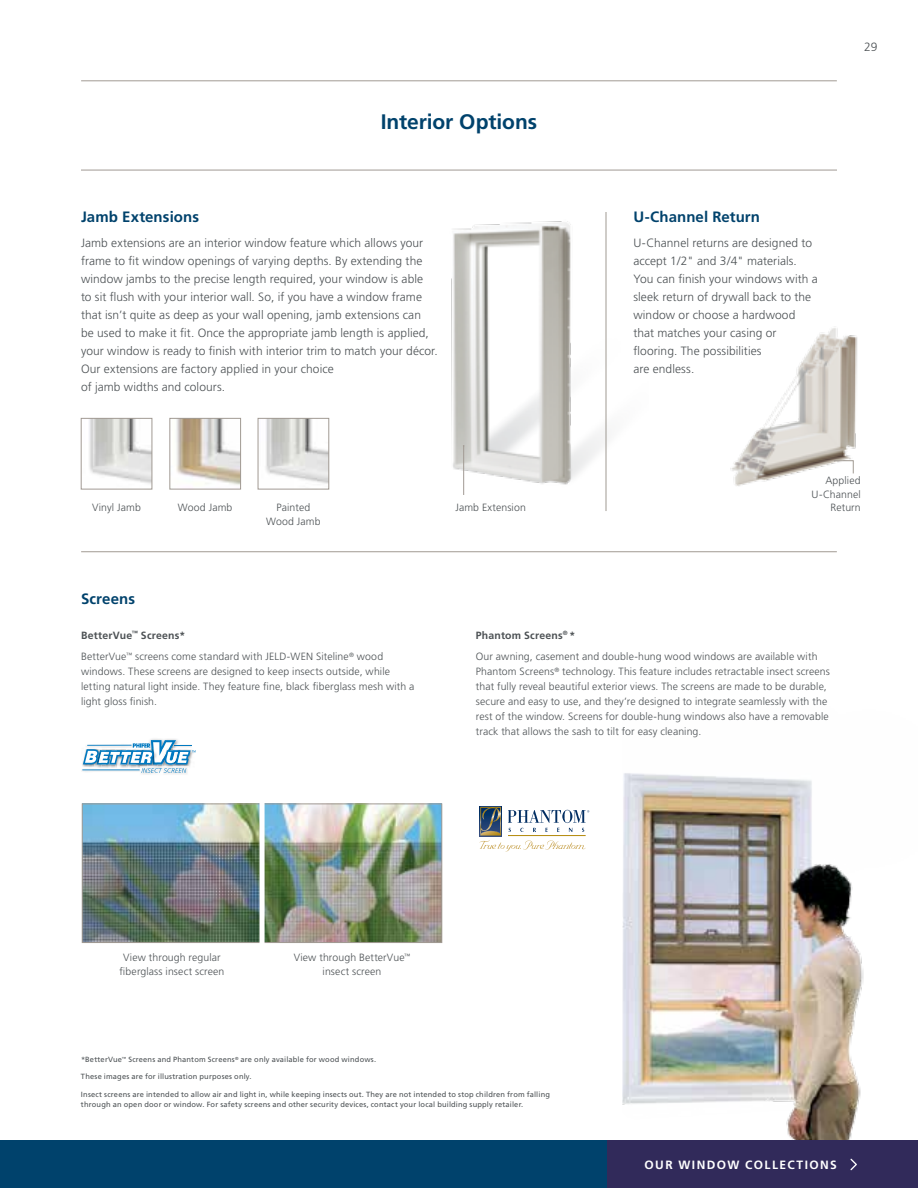
<style>
.page{position:relative;width:918px;height:1188px;background:#fff}
.page>*{position:absolute;margin:0;border:0;box-sizing:border-box;transform-origin:0 0}
.t1{font:700 21px "Frutiger";letter-spacing:-.005em;color:#00426c}
.t2{font:700 15px "Frutiger";letter-spacing:.005em;color:#00426c}
.t3{font:300 12px/18px "Frutiger";letter-spacing:.005em;color:#4c5154}
.t4{font:700 12px "Frutiger";letter-spacing:.12em;color:#fff}
.t5{font:300 10.5px/15px "Frutiger";letter-spacing:.01em;color:#4c5154}
.t6{font:7.5px/10.5px "Frutiger";letter-spacing:.02em;color:#4c5154}
.s1{font-weight:700}
</style>
<div class="page">
<img style="left:622px;top:773px;width:296px;height:368px">
<hr style="left:81px;top:170px;width:756px;height:1px;background:#a19a93">
<hr style="left:81px;top:81px;width:756px;height:1px;background:#a19a93">
<hr style="left:82px;top:769px;width:58px;height:1px;background:#0079c1">
<svg style="left:83px;top:740px;width:113px;height:33px"></svg>
<div style="left:480px;top:806px;width:22px;height:30px;background:#234573"></div>
<svg style="left:480px;top:807px;width:109px;height:45px"></svg>
<hr style="left:81px;top:551px;width:756px;height:1px;background:#a19a93">
<hr style="left:606px;top:212px;width:1px;height:299px;background:#a19a93">
<img style="left:730px;top:328px;width:128px;height:158px">
<svg style="left:834px;top:460px;width:20px;height:14px"></svg>
<img style="left:451px;top:212px;width:156px;height:281px">
<hr style="left:463px;top:446px;width:1px;height:49px;background:#a19a93">
<img style="left:84px;top:806px;width:356px;height:135px">
<div style="left:82px;top:804px;width:180px;height:139px;border:1px solid #a19a93"></div>
<div style="left:262px;top:804px;width:180px;height:139px;border:1px solid #a19a93"></div>
<div style="left:259px;top:769px;width:6px;height:191px;background:#fff"></div>
<div style="left:0;top:1141px;width:918px;height:47px;background:#00426c"></div>
<div style="left:608px;top:1141px;width:310px;height:47px;background:#312a5a"></div>
<svg style="left:850px;top:1159px;width:7px;height:11px"></svg>
<img style="left:89px;top:420px;width:61px;height:64px">
<div style="left:81px;top:418px;width:71px;height:71px;border:1px solid #a19a93"></div>
<img style="left:265px;top:420px;width:62px;height:64px">
<div style="left:258px;top:418px;width:71px;height:71px;border:1px solid #a19a93"></div>
<img style="left:176px;top:420px;width:63px;height:65px">
<div style="left:170px;top:418px;width:71px;height:71px;border:1px solid #a19a93"></div>
<h1 class="t1" style="left:381px;top:110px;width:158px">Interior Options</h1>
<h2 class="t2" style="left:81px;top:208px;width:120px">Jamb Extensions</h2>
<p class="t3" style="left:81px;top:234px;width:358px">Jamb extensions are an interior window feature which allows your frame to fit window openings of varying depths. By extending the window jambs to the precise length required, your window is able<br>to sit flush with your interior wall. So, if you have a window frame that isn’t quite as deep as your wall opening, jamb extensions can<br>be used to make it fit. Once the appropriate jamb length is applied, your window is ready to finish with interior trim to match your décor.<br>Our extensions are factory applied in your choice<br>of jamb widths and colours.</p>
<p class="t3" style="left:864px;top:38px;width:15px">29</p>
<h2 class="t2" style="left:633px;top:208px;width:128px">U-Channel Return</h2>
<p class="t3" style="left:633px;top:234px;width:186px">U-Channel returns are designed to accept 1/2" and 3/4" materials.<br>You can finish your windows with a sleek return of drywall back to the window or choose a hardwood that matches your casing or flooring. The possibilities<br>are endless.</p>
<p class="t5" style="left:812px;top:474px;width:51px;line-height:13.5px;text-align:right">Applied<br>U-Channel</p>
<p class="t5" style="left:92px;top:500px;width:50px">Vinyl Jamb</p>
<p class="t5" style="left:266px;top:501px;width:56px;line-height:13.5px;text-align:center">Painted<br>Wood Jamb</p>
<p class="t5" style="left:178px;top:500px;width:56px">Wood Jamb</p>
<p class="t5" style="left:455px;top:500px;width:72px">Jamb Extension</p>
<p class="t5" style="left:830px;top:500px;width:32px">Return</p>
<h2 class="t2" style="left:81px;top:590px;width:56px">Screens</h2>
<p class="t5" style="left:81px;top:624px;width:304px;line-height:21.8px"><span class="s1">BetterVue</span><sup>™</sup> <span class="s1">Screens*<br></span>BetterVue<sup>™</sup> screens come standard with JELD-WEN Siteline<sup>®</sup> wood</p>
<p class="t5" style="left:81px;top:664px;width:335px">windows. These screens are designed to keep insects outside, while letting natural light inside. They feature fine, black fiberglass mesh with a light gloss finish.</p>
<p class="t5" style="left:476px;top:624px;width:343px;line-height:21.8px"><span class="s1">Phantom Screens</span><sup>®</sup> <span class="s1">*<br></span>Our awning, casement and double-hung wood windows are available with</p>
<p class="t5" style="left:476px;top:664px;width:356px">Phantom Screens<sup>®</sup> technology. This feature includes retractable insect screens that fully reveal beautiful exterior views. The screens are made to be durable, secure and easy to use, and they’re designed to integrate seamlessly with the rest of the window. Screens for double-hung windows also have a removable track that allows the sash to tilt for easy cleaning.</p>
<p class="t5" style="left:120px;top:951px;width:106px;line-height:13.5px;text-align:center">View through regular fiberglass insect screen</p>
<p class="t5" style="left:294px;top:951px;width:118px;line-height:13.5px;text-align:center">View through BetterVue<sup>™ </sup>insect screen</p>
<p class="t6" style="left:81px;top:1054px;width:297px">*BetterVue<sup>™</sup> Screens and Phantom Screens<sup>®</sup> are only available for wood windows.</p>
<p class="t6" style="left:81px;top:1071px;width:172px">These images are for illustration purposes only.</p>
<p class="t6" style="left:81px;top:1089px;width:471px">Insect screens are intended to allow air and light in, while keeping insects out. They are not intended to stop children from falling through an open door or window. For safety screens and other security devices, contact your local building supply retailer.</p>
<p class="t4" style="left:644px;top:1158px;width:194px">OUR WINDOW COLLECTIONS</p>
</div>
